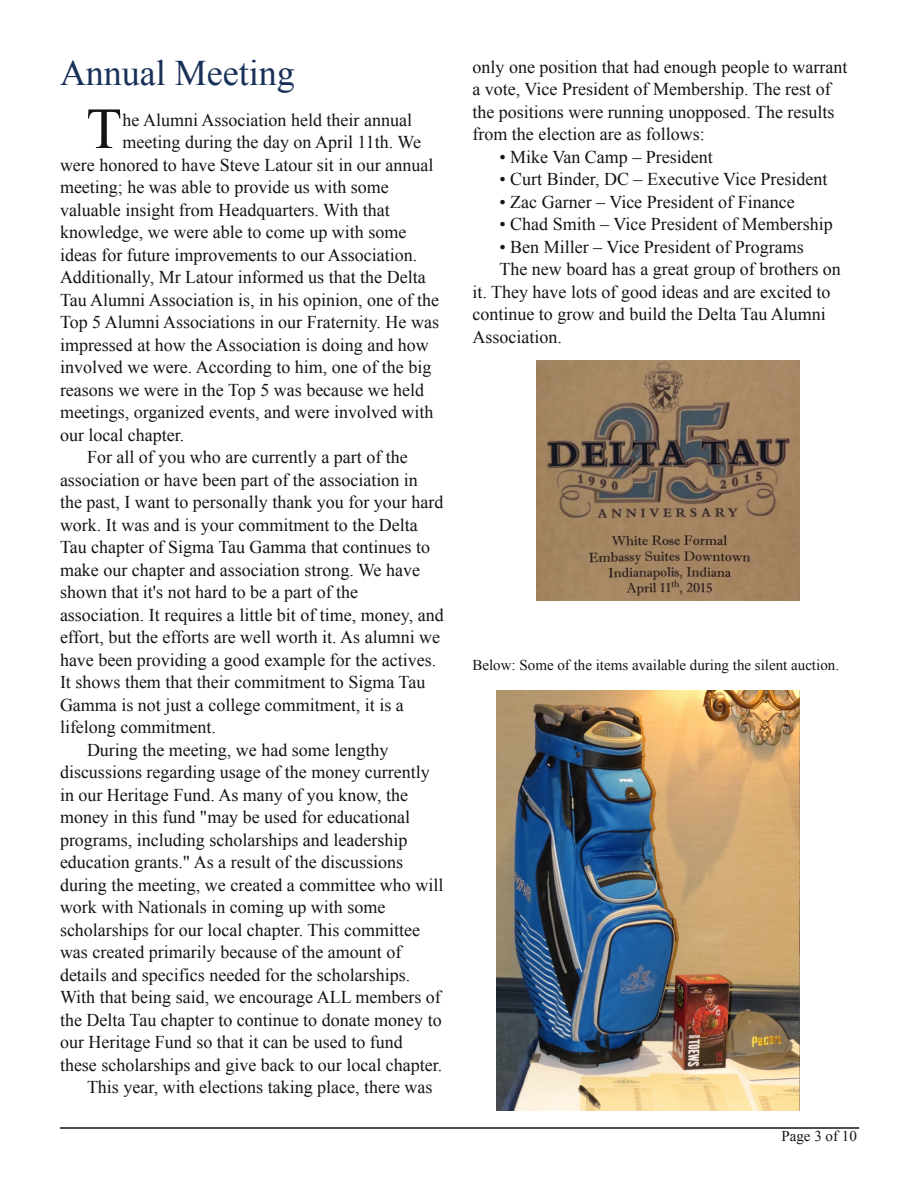
<style>
.page{position:relative;width:918px;height:1188px;background:#fff}
.page>*{position:absolute;margin:0;border:0;box-sizing:border-box;transform-origin:0 0}
.t1{font:58.2px "Times New Roman";color:#161412}
.t2{font:36px "Times New Roman";color:#193059}
.t3{font:18px/22.5px "Times New Roman";color:#161412}
.t4{font:15px "Times New Roman";color:#161412}
</style>
<div class="page">
<hr style="left:60px;top:1127px;width:799px;height:2px;background:#161412">
<img style="left:536px;top:360px;width:264px;height:240px">
<img style="left:496px;top:690px;width:303px;height:420px">
<h2 class="t2" style="left:60px;top:53px;width:236px">Annual Meeting</h2>
<h1 class="t1" style="left:86px;top:96px;width:37px">T</h1>
<p class="t3" style="left:123px;top:108px;width:291px">he Alumni Association held their annual</p>
<p class="t3" style="left:123px;top:131px;width:300px">meeting during the day on April 11th. We</p>
<p class="t3" style="left:60px;top:153px;width:375px">were honored to have Steve Latour sit in our annual</p>
<p class="t3" style="left:60px;top:176px;width:330px">meeting; he was able to provide us with some</p>
<p class="t3" style="left:60px;top:198px;width:331px">valuable insight from Headquarters. With that</p>
<p class="t3" style="left:60px;top:221px;width:348px">knowledge, we were able to come up with some</p>
<p class="t3" style="left:60px;top:243px;width:359px">ideas for future improvements to our Association.</p>
<p class="t3" style="left:60px;top:266px;width:367px">Additionally, Mr Latour informed us that the Delta</p>
<p class="t3" style="left:60px;top:288px;width:381px">Tau Alumni Association is, in his opinion, one of the</p>
<p class="t3" style="left:60px;top:311px;width:381px">Top 5 Alumni Associations in our Fraternity. He was</p>
<p class="t3" style="left:60px;top:333px;width:370px">impressed at how the Association is doing and how</p>
<p class="t3" style="left:60px;top:356px;width:373px">involved we were. According to him, one of the big</p>
<p class="t3" style="left:60px;top:378px;width:366px">reasons we were in the Top 5 was because we held</p>
<p class="t3" style="left:60px;top:401px;width:375px">meetings, organized events, and were involved with</p>
<p class="t3" style="left:60px;top:423px;width:126px">our local chapter.</p>
<p class="t3" style="left:87px;top:446px;width:322px">For all of you who are currently a part of the</p>
<p class="t3" style="left:60px;top:468px;width:359px">association or have been part of the association in</p>
<p class="t3" style="left:60px;top:491px;width:385px">the past, I want to personally thank you for your hard</p>
<p class="t3" style="left:60px;top:513px;width:359px">work. It was and is your commitment to the Delta</p>
<p class="t3" style="left:60px;top:536px;width:372px">Tau chapter of Sigma Tau Gamma that continues to</p>
<p class="t3" style="left:60px;top:558px;width:362px">make our chapter and association strong. We have</p>
<p class="t3" style="left:60px;top:581px;width:300px">shown that it's not hard to be a part of the</p>
<p class="t3" style="left:60px;top:603px;width:385px">association. It requires a little bit of time, money, and</p>
<p class="t3" style="left:60px;top:626px;width:382px">effort, but the efforts are well worth it. As alumni we</p>
<p class="t3" style="left:60px;top:648px;width:378px">have been providing a good example for the actives.</p>
<p class="t3" style="left:60px;top:671px;width:367px">It shows them that their commitment to Sigma Tau</p>
<p class="t3" style="left:60px;top:693px;width:345px">Gamma is not just a college commitment, it is a</p>
<p class="t3" style="left:60px;top:716px;width:157px">lifelong commitment.</p>
<p class="t3" style="left:87px;top:738px;width:303px">During the meeting, we had some lengthy</p>
<p class="t3" style="left:60px;top:761px;width:371px">discussions regarding usage of the money currently</p>
<p class="t3" style="left:60px;top:783px;width:350px">in our Heritage Fund. As many of you know, the</p>
<p class="t3" style="left:60px;top:806px;width:352px">money in this fund "may be used for educational</p>
<p class="t3" style="left:60px;top:828px;width:349px">programs, including scholarships and leadership</p>
<p class="t3" style="left:60px;top:851px;width:345px">education grants." As a result of the discussions</p>
<p class="t3" style="left:60px;top:873px;width:385px">during the meeting, we created a committee who will</p>
<p class="t3" style="left:60px;top:896px;width:327px">work with Nationals in coming up with some</p>
<p class="t3" style="left:60px;top:918px;width:362px">scholarships for our local chapter. This committee</p>
<p class="t3" style="left:60px;top:941px;width:343px">was created primarily because of the amount of</p>
<p class="t3" style="left:60px;top:963px;width:352px">details and specifics needed for the scholarships.</p>
<p class="t3" style="left:60px;top:986px;width:382px">With that being said, we encourage ALL members of</p>
<p class="t3" style="left:60px;top:1008px;width:383px">the Delta Tau chapter to continue to donate money to</p>
<p class="t3" style="left:60px;top:1031px;width:344px">our Heritage Fund so that it can be used to fund</p>
<p class="t3" style="left:60px;top:1053px;width:384px">these scholarships and give back to our local chapter.</p>
<p class="t3" style="left:87px;top:1076px;width:347px">This year, with elections taking place, there was</p>
<p class="t3" style="left:472px;top:55px;width:376px">only one position that had enough people to warrant a vote, Vice President of Membership. The rest of the positions were running unopposed. The results from the election are as follows:</p>
<p class="t3" style="left:500px;top:145px;width:215px">• Mike Van Camp – President</p>
<p class="t3" style="left:500px;top:168px;width:330px">• Curt Binder, DC – Executive Vice President</p>
<p class="t3" style="left:500px;top:190px;width:297px">• Zac Garner – Vice President of Finance</p>
<p class="t3" style="left:500px;top:213px;width:335px">• Chad Smith – Vice President of Membership</p>
<p class="t3" style="left:500px;top:235px;width:306px">• Ben Miller – Vice President of Programs</p>
<p class="t3" style="left:500px;top:258px;width:343px">The new board has a great group of brothers on</p>
<p class="t3" style="left:472px;top:280px;width:360px">it. They have lots of good ideas and are excited to</p>
<p class="t3" style="left:472px;top:303px;width:355px">continue to grow and build the Delta Tau Alumni</p>
<p class="t3" style="left:472px;top:325px;width:91px">Association.</p>
<p class="t4" style="left:472px;top:657px;width:368px">Below: Some of the items available during the silent auction.</p>
<p class="t4" style="left:781px;top:1128px;width:77px">Page 3 of 10</p>
</div>
